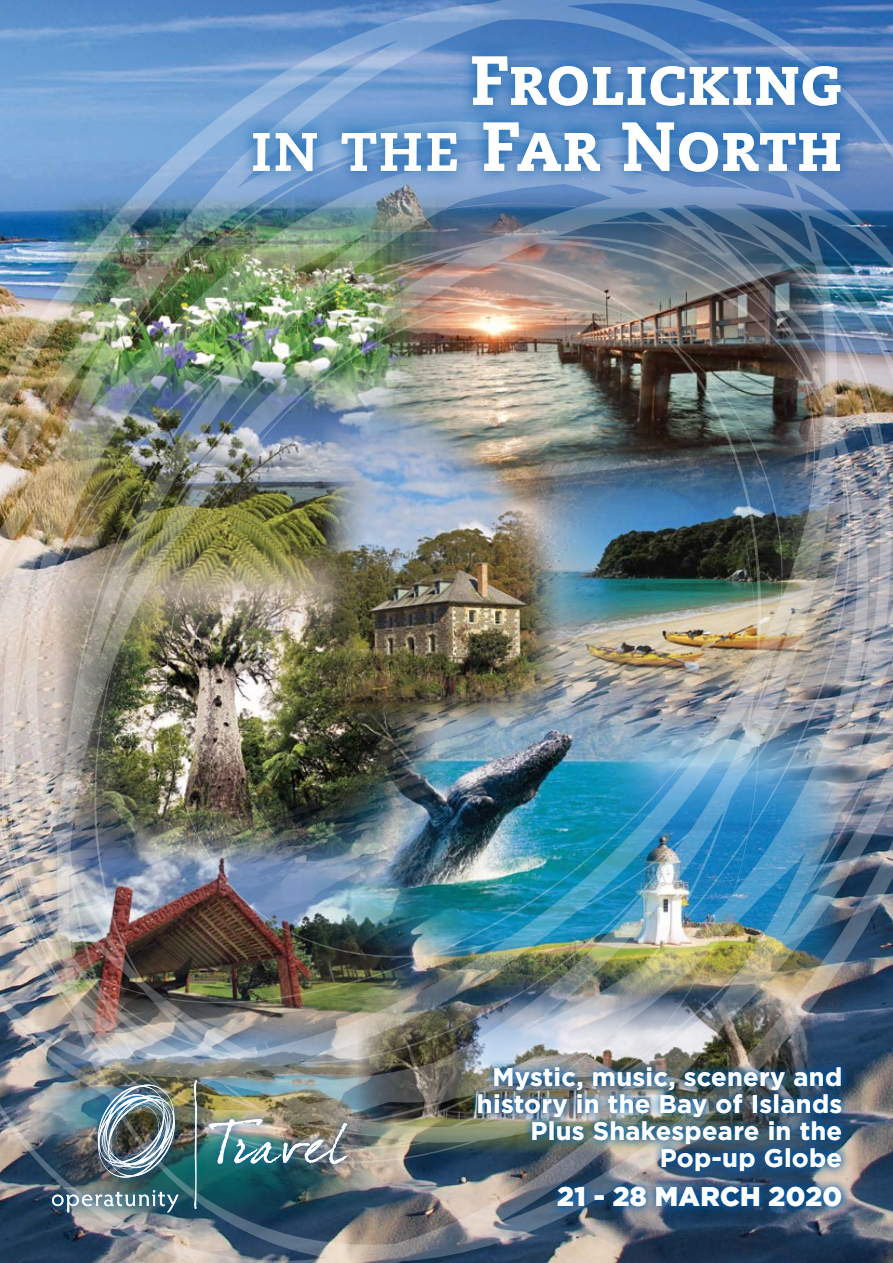
<style>
.page{position:relative;width:893px;height:1263px;background:#fff}
.page>*{position:absolute;margin:0;border:0;box-sizing:border-box;transform-origin:0 0}
.t1{font:800 69px/66px "Caecilia LT Std";letter-spacing:.005em;color:#fff;text-align:right}
.t2{font:900 27px "Gotham";letter-spacing:.01em;color:#fff}
.t3{font:700 25.5px/27px "Gotham";letter-spacing:.01em;color:#fff;text-align:right}
.s1{font-weight:700}
</style>
<div class="page">
<img style="left:0;top:0;width:893px;height:1263px">
<h1 class="t1" style="left:250px;top:48px;width:594px">Frolicking<br><span class="s1">in the</span> Far North</h1>
<p class="t3" style="left:477px;top:1063px;width:367px">Mystic, music, scenery and history in the Bay of Islands<br>Plus Shakespeare in the<br>Pop-up Globe</p>
<p class="t2" style="left:557px;top:1178px;width:287px">21 - 28 MARCH 2020</p>
</div>
